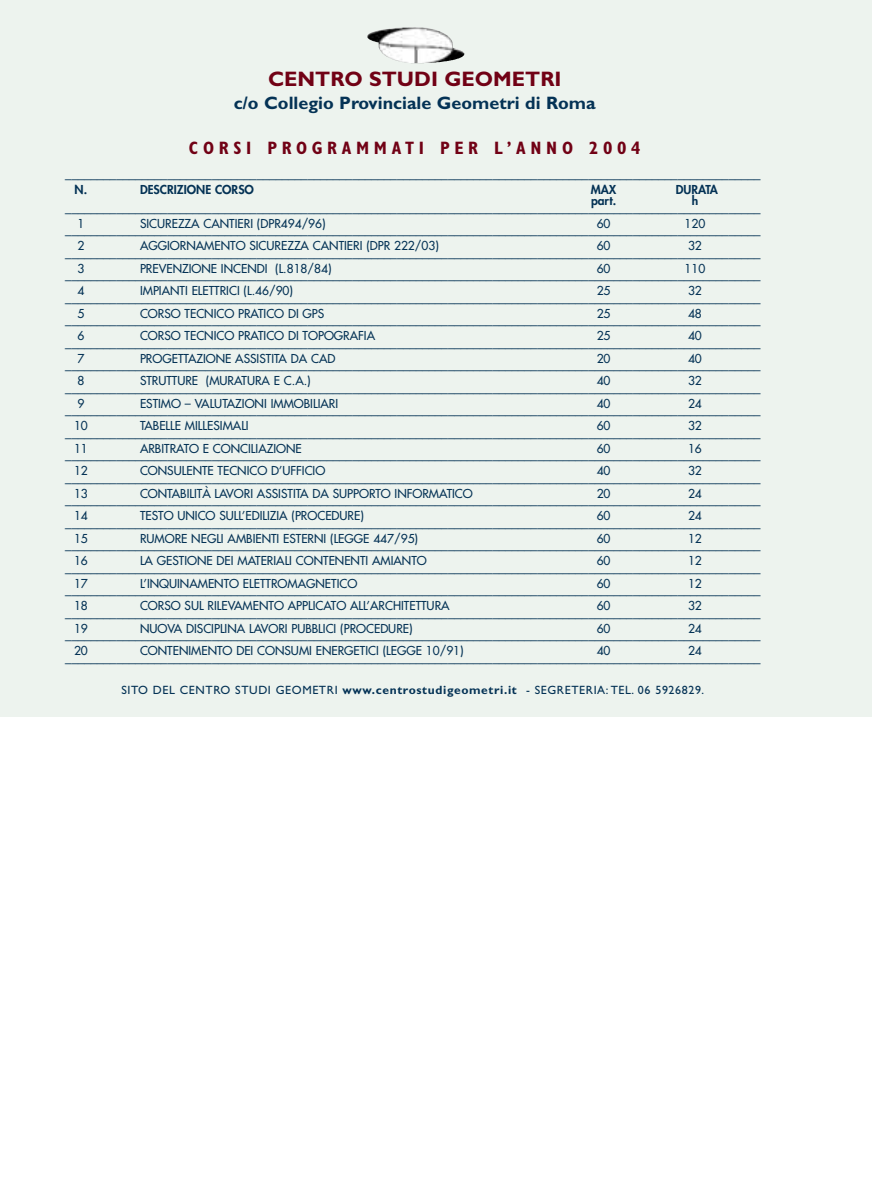
<style>
.page{position:relative;width:872px;height:1191px;background:#fff}
.page>*{position:absolute;margin:0;border:0;box-sizing:border-box;transform-origin:0 0}
.t1{font:700 21px "Gill Sans";color:#710115}
.t2{font:700 18px "Gill Sans";color:#043255}
.t3{font:700 condensed 18px "Gill Sans";letter-spacing:.26em;color:#710115}
.t4{font:12.75px "Gill Sans";color:#043255}
.t5{font:12px "Futura";color:#043255}
.t6{font:12px "Gill Sans";letter-spacing:.05em;color:#043255}
.t7{font:800 12px "Futura";color:#043255}
.s1{font-weight:700}
</style>
<div class="page">
<div style="left:0;top:0;width:872px;height:717px;background:#edf3ee"></div>
<img style="left:367px;top:27px;width:97px;height:36px">
<h1 class="t1" style="left:268px;top:72px;width:295px">CENTRO STUDI GEOMETRI</h1>
<h2 class="t2" style="left:234px;top:97px;width:363px">c/o Collegio Provinciale Geometri di Roma</h2>
<h2 class="t3" style="left:189px;top:142px;width:453px">CORSI PROGRAMMATI PER L’ANNO 2004</h2>
<p class="t4" style="left:65px;top:174px;width:696px">–––––––––––––––––––––––––––––––––––––––––––––––––––––––––––––––––––––––––––––––––––––––––––––––––––––––––––––</p>
<p class="t7" style="left:75px;top:184px;width:14px">N.</p>
<p class="t7" style="left:140px;top:184px;width:115px">DESCRIZIONE CORSO</p>
<p class="t7" style="left:590px;top:184px;width:27px">MAX</p>
<p class="t7" style="left:675px;top:184px;width:44px">DURATA</p>
<p class="t7" style="left:591px;top:195px;width:27px">part.</p>
<p class="t7" style="left:691px;top:195px;width:8px">h</p>
<p class="t4" style="left:65px;top:208px;width:696px">–––––––––––––––––––––––––––––––––––––––––––––––––––––––––––––––––––––––––––––––––––––––––––––––––––––––––––––</p>
<p class="t5" style="left:77px;top:217px;width:8px">1</p>
<p class="t5" style="left:140px;top:217px;width:187px">SICUREZZA CANTIERI (DPR494/96)</p>
<p class="t5" style="left:596px;top:217px;width:15px">60</p>
<p class="t5" style="left:684px;top:217px;width:22px">120</p>
<p class="t4" style="left:65px;top:230px;width:696px">–––––––––––––––––––––––––––––––––––––––––––––––––––––––––––––––––––––––––––––––––––––––––––––––––––––––––––––</p>
<p class="t5" style="left:77px;top:240px;width:8px">2</p>
<p class="t5" style="left:140px;top:240px;width:300px">AGGIORNAMENTO SICUREZZA CANTIERI (DPR 222/03)</p>
<p class="t5" style="left:596px;top:240px;width:15px">60</p>
<p class="t5" style="left:688px;top:240px;width:15px">32</p>
<p class="t4" style="left:65px;top:253px;width:696px">–––––––––––––––––––––––––––––––––––––––––––––––––––––––––––––––––––––––––––––––––––––––––––––––––––––––––––––</p>
<p class="t5" style="left:77px;top:262px;width:8px">3</p>
<p class="t5" style="left:140px;top:262px;width:193px">PREVENZIONE INCENDI (L.818/84)</p>
<p class="t5" style="left:596px;top:262px;width:15px">60</p>
<p class="t5" style="left:684px;top:262px;width:22px">110</p>
<p class="t4" style="left:65px;top:275px;width:696px">–––––––––––––––––––––––––––––––––––––––––––––––––––––––––––––––––––––––––––––––––––––––––––––––––––––––––––––</p>
<p class="t5" style="left:77px;top:285px;width:8px">4</p>
<p class="t5" style="left:140px;top:285px;width:154px">IMPIANTI ELETTRICI (L.46/90)</p>
<p class="t5" style="left:596px;top:285px;width:15px">25</p>
<p class="t5" style="left:688px;top:285px;width:15px">32</p>
<p class="t4" style="left:65px;top:298px;width:696px">–––––––––––––––––––––––––––––––––––––––––––––––––––––––––––––––––––––––––––––––––––––––––––––––––––––––––––––</p>
<p class="t5" style="left:77px;top:307px;width:8px">5</p>
<p class="t5" style="left:140px;top:307px;width:186px">CORSO TECNICO PRATICO DI GPS</p>
<p class="t5" style="left:596px;top:307px;width:15px">25</p>
<p class="t5" style="left:688px;top:307px;width:15px">48</p>
<p class="t4" style="left:65px;top:320px;width:696px">–––––––––––––––––––––––––––––––––––––––––––––––––––––––––––––––––––––––––––––––––––––––––––––––––––––––––––––</p>
<p class="t5" style="left:77px;top:330px;width:8px">6</p>
<p class="t5" style="left:140px;top:330px;width:237px">CORSO TECNICO PRATICO DI TOPOGRAFIA</p>
<p class="t5" style="left:596px;top:330px;width:15px">25</p>
<p class="t5" style="left:688px;top:330px;width:15px">40</p>
<p class="t4" style="left:65px;top:343px;width:696px">–––––––––––––––––––––––––––––––––––––––––––––––––––––––––––––––––––––––––––––––––––––––––––––––––––––––––––––</p>
<p class="t5" style="left:77px;top:352px;width:8px">7</p>
<p class="t5" style="left:140px;top:352px;width:197px">PROGETTAZIONE ASSISTITA DA CAD</p>
<p class="t5" style="left:596px;top:352px;width:15px">20</p>
<p class="t5" style="left:688px;top:352px;width:15px">40</p>
<p class="t4" style="left:65px;top:365px;width:696px">–––––––––––––––––––––––––––––––––––––––––––––––––––––––––––––––––––––––––––––––––––––––––––––––––––––––––––––</p>
<p class="t5" style="left:77px;top:375px;width:8px">8</p>
<p class="t5" style="left:140px;top:375px;width:172px">STRUTTURE (MURATURA E C.A.)</p>
<p class="t5" style="left:596px;top:375px;width:15px">40</p>
<p class="t5" style="left:688px;top:375px;width:15px">32</p>
<p class="t4" style="left:65px;top:388px;width:696px">–––––––––––––––––––––––––––––––––––––––––––––––––––––––––––––––––––––––––––––––––––––––––––––––––––––––––––––</p>
<p class="t5" style="left:77px;top:397px;width:8px">9</p>
<p class="t5" style="left:140px;top:397px;width:200px">ESTIMO – VALUTAZIONI IMMOBILIARI</p>
<p class="t5" style="left:596px;top:397px;width:15px">40</p>
<p class="t5" style="left:688px;top:397px;width:15px">24</p>
<p class="t4" style="left:65px;top:410px;width:696px">–––––––––––––––––––––––––––––––––––––––––––––––––––––––––––––––––––––––––––––––––––––––––––––––––––––––––––––</p>
<p class="t5" style="left:74px;top:420px;width:15px">10</p>
<p class="t5" style="left:140px;top:420px;width:110px">TABELLE MILLESIMALI</p>
<p class="t5" style="left:596px;top:420px;width:15px">60</p>
<p class="t5" style="left:688px;top:420px;width:15px">32</p>
<p class="t4" style="left:65px;top:433px;width:696px">–––––––––––––––––––––––––––––––––––––––––––––––––––––––––––––––––––––––––––––––––––––––––––––––––––––––––––––</p>
<p class="t5" style="left:74px;top:442px;width:15px">11</p>
<p class="t5" style="left:140px;top:442px;width:163px">ARBITRATO E CONCILIAZIONE</p>
<p class="t5" style="left:596px;top:442px;width:15px">60</p>
<p class="t5" style="left:688px;top:442px;width:15px">16</p>
<p class="t4" style="left:65px;top:455px;width:696px">–––––––––––––––––––––––––––––––––––––––––––––––––––––––––––––––––––––––––––––––––––––––––––––––––––––––––––––</p>
<p class="t5" style="left:74px;top:465px;width:15px">12</p>
<p class="t5" style="left:140px;top:465px;width:187px">CONSULENTE TECNICO D’UFFICIO</p>
<p class="t5" style="left:596px;top:465px;width:15px">40</p>
<p class="t5" style="left:688px;top:465px;width:15px">32</p>
<p class="t4" style="left:65px;top:478px;width:696px">–––––––––––––––––––––––––––––––––––––––––––––––––––––––––––––––––––––––––––––––––––––––––––––––––––––––––––––</p>
<p class="t5" style="left:74px;top:487px;width:15px">13</p>
<p class="t5" style="left:140px;top:487px;width:334px">CONTABILITÀ LAVORI ASSISTITA DA SUPPORTO INFORMATICO</p>
<p class="t5" style="left:596px;top:487px;width:15px">20</p>
<p class="t5" style="left:688px;top:487px;width:15px">24</p>
<p class="t4" style="left:65px;top:500px;width:696px">–––––––––––––––––––––––––––––––––––––––––––––––––––––––––––––––––––––––––––––––––––––––––––––––––––––––––––––</p>
<p class="t5" style="left:74px;top:510px;width:15px">14</p>
<p class="t5" style="left:140px;top:510px;width:225px">TESTO UNICO SULL’EDILIZIA (PROCEDURE)</p>
<p class="t5" style="left:596px;top:510px;width:15px">60</p>
<p class="t5" style="left:688px;top:510px;width:15px">24</p>
<p class="t4" style="left:65px;top:523px;width:696px">–––––––––––––––––––––––––––––––––––––––––––––––––––––––––––––––––––––––––––––––––––––––––––––––––––––––––––––</p>
<p class="t5" style="left:74px;top:532px;width:15px">15</p>
<p class="t5" style="left:140px;top:532px;width:279px">RUMORE NEGLI AMBIENTI ESTERNI (LEGGE 447/95)</p>
<p class="t5" style="left:596px;top:532px;width:15px">60</p>
<p class="t5" style="left:688px;top:532px;width:15px">12</p>
<p class="t4" style="left:65px;top:545px;width:696px">–––––––––––––––––––––––––––––––––––––––––––––––––––––––––––––––––––––––––––––––––––––––––––––––––––––––––––––</p>
<p class="t5" style="left:74px;top:555px;width:15px">16</p>
<p class="t5" style="left:140px;top:555px;width:288px">LA GESTIONE DEI MATERIALI CONTENENTI AMIANTO</p>
<p class="t5" style="left:596px;top:555px;width:15px">60</p>
<p class="t5" style="left:688px;top:555px;width:15px">12</p>
<p class="t4" style="left:65px;top:568px;width:696px">–––––––––––––––––––––––––––––––––––––––––––––––––––––––––––––––––––––––––––––––––––––––––––––––––––––––––––––</p>
<p class="t5" style="left:74px;top:577px;width:15px">17</p>
<p class="t5" style="left:140px;top:577px;width:219px">L’INQUINAMENTO ELETTROMAGNETICO</p>
<p class="t5" style="left:596px;top:577px;width:15px">60</p>
<p class="t5" style="left:688px;top:577px;width:15px">12</p>
<p class="t4" style="left:65px;top:590px;width:696px">–––––––––––––––––––––––––––––––––––––––––––––––––––––––––––––––––––––––––––––––––––––––––––––––––––––––––––––</p>
<p class="t5" style="left:74px;top:600px;width:15px">18</p>
<p class="t5" style="left:140px;top:600px;width:311px">CORSO SUL RILEVAMENTO APPLICATO ALL’ARCHITETTURA</p>
<p class="t5" style="left:596px;top:600px;width:15px">60</p>
<p class="t5" style="left:688px;top:600px;width:15px">32</p>
<p class="t4" style="left:65px;top:613px;width:696px">–––––––––––––––––––––––––––––––––––––––––––––––––––––––––––––––––––––––––––––––––––––––––––––––––––––––––––––</p>
<p class="t5" style="left:74px;top:622px;width:15px">19</p>
<p class="t5" style="left:140px;top:622px;width:274px">NUOVA DISCIPLINA LAVORI PUBBLICI (PROCEDURE)</p>
<p class="t5" style="left:596px;top:622px;width:15px">60</p>
<p class="t5" style="left:688px;top:622px;width:15px">24</p>
<p class="t4" style="left:65px;top:635px;width:696px">–––––––––––––––––––––––––––––––––––––––––––––––––––––––––––––––––––––––––––––––––––––––––––––––––––––––––––––</p>
<p class="t5" style="left:74px;top:645px;width:15px">20</p>
<p class="t5" style="left:140px;top:645px;width:325px">CONTENIMENTO DEI CONSUMI ENERGETICI (LEGGE 10/91)</p>
<p class="t5" style="left:596px;top:645px;width:15px">40</p>
<p class="t5" style="left:688px;top:645px;width:15px">24</p>
<p class="t4" style="left:65px;top:658px;width:696px">–––––––––––––––––––––––––––––––––––––––––––––––––––––––––––––––––––––––––––––––––––––––––––––––––––––––––––––</p>
<p class="t6" style="left:121px;top:686px;width:584px">SITO DEL CENTRO STUDI GEOMETRI <span class="s1">www.centrostudigeometri.it</span> - SEGRETERIA:TEL. 06 5926829.</p>
</div>
